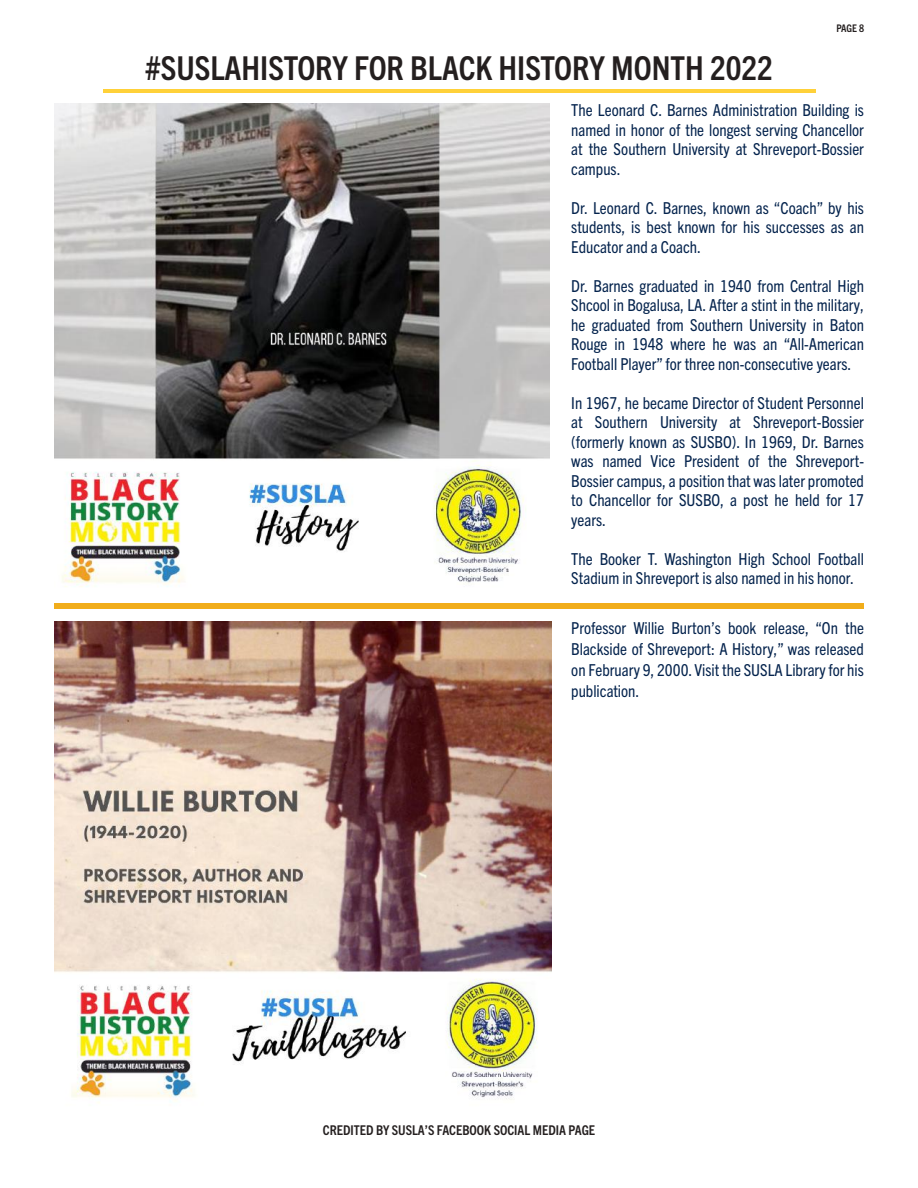
<style>
.page{position:relative;width:918px;height:1188px;background:#fff}
.page>*{position:absolute;margin:0;border:0;box-sizing:border-box;transform-origin:0 0}
.t1{font:700 condensed 33px "Trade Gothic Next LT Pro";color:#241f1f}
.t2{font:condensed 16.5px/19.5px "Trade Gothic Next LT Pro";color:#04234d;text-align:justify}
.t3{font:700 condensed 13.5px "Trade Gothic Next LT Pro";color:#241f1f}
.t4{font:700 condensed 10.5px "Trade Gothic Next LT Pro";color:#241f1f}
</style>
<div class="page">
<img style="left:54px;top:104px;width:496px;height:483px">
<img style="left:54px;top:622px;width:498px;height:481px">
<hr style="left:103px;top:90px;width:712px;height:3px;background:#ffd139">
<div style="left:54px;top:603px;width:810px;height:5px;background:#f1ad1b"></div>
<p class="t4" style="left:836px;top:21px;width:29px">PAGE 8</p>
<h1 class="t1" style="left:145px;top:45px;width:629px">#SUSLAHISTORY FOR BLACK HISTORY MONTH 2022</h1>
<p class="t2" style="left:571px;top:100px;width:294px">The Leonard C. Barnes Administration Building is named in honor of the longest serving Chancellor at the Southern University at Shreveport-Bossier campus.</p>
<p class="t2" style="left:571px;top:197px;width:294px">Dr. Leonard C. Barnes, known as “Coach” by his students, is best known for his successes as an Educator and a Coach.</p>
<p class="t2" style="left:571px;top:275px;width:294px">Dr. Barnes graduated in 1940 from Central High Shcool in Bogalusa, LA. After a stint in the military, he graduated from Southern University in Baton Rouge in 1948 where he was an “All-American Football Player” for three non-consecutive years.</p>
<p class="t2" style="left:571px;top:392px;width:294px">In 1967, he became Director of Student Personnel at Southern University at Shreveport-Bossier (formerly known as SUSBO). In 1969, Dr. Barnes was named Vice President of the Shreveport-Bossier campus, a position that was later promoted to Chancellor for SUSBO, a post he held for 17 years.</p>
<p class="t2" style="left:571px;top:548px;width:294px">The Booker T. Washington High School Football<br>Stadium in Shreveport is also named in his honor.</p>
<p class="t2" style="left:571px;top:617px;width:294px;line-height:21px">Professor Willie Burton’s book release, “On the Blackside of Shreveport: A History,” was released on February 9, 2000. Visit the SUSLA Library for his publication.</p>
<p class="t3" style="left:323px;top:1121px;width:274px">CREDITED BY SUSLA’S FACEBOOK SOCIAL MEDIA PAGE</p>
</div>
